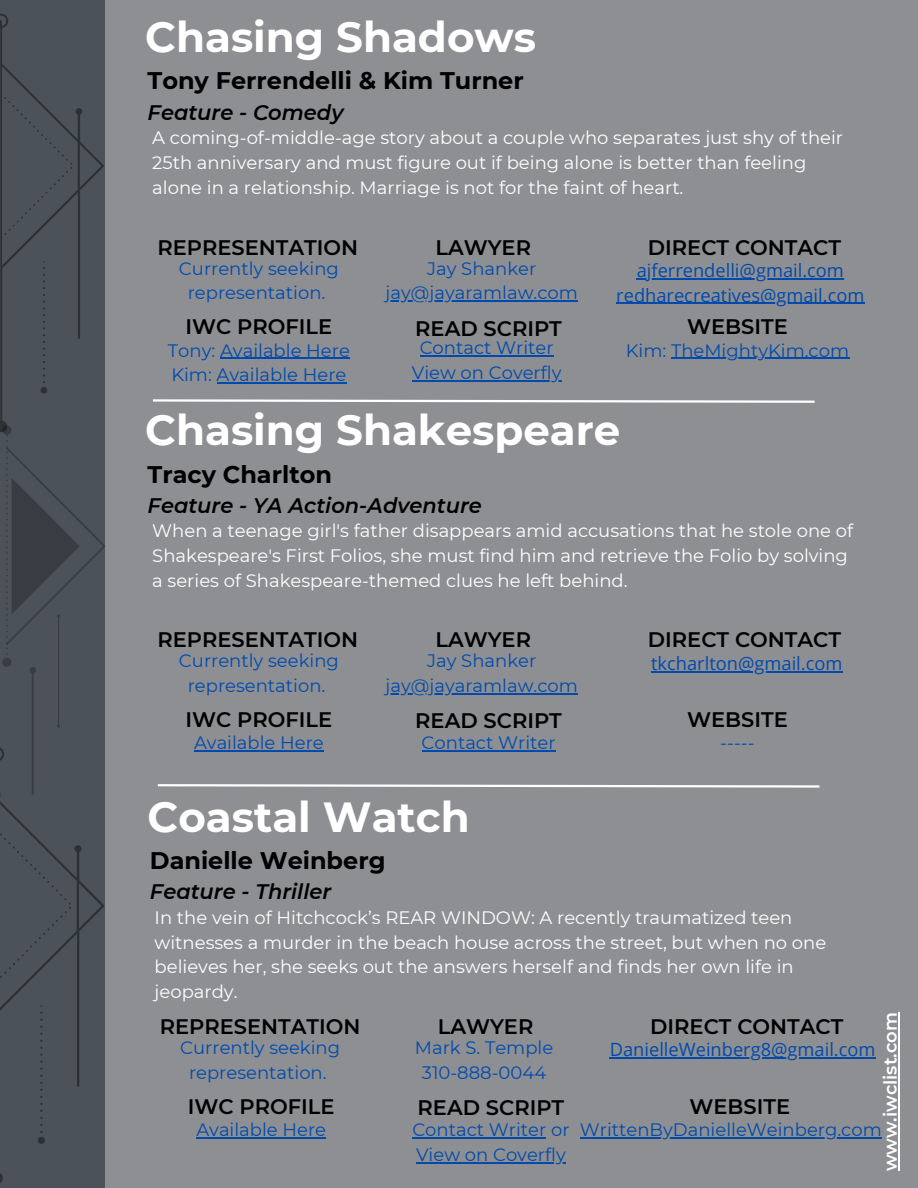
<style>
.page{position:relative;width:918px;height:1188px;background:#8e8f92}
.page>*{position:absolute;margin:0;border:0;box-sizing:border-box;transform-origin:0 0}
.t1{font:700 42px "Montserrat";color:#fff}
.t2{font:700 24px "Montserrat";color:#000}
.t3{font:600 21px "Montserrat";color:#000}
.t4{font:italic 600 21px "Montserrat";color:#000}
.t5{font:18.3px "Open Sans";color:#004aad}
.t6{font:18px/24.8px "Montserrat";color:#fff}
.t7{font:18px "Montserrat";color:#004aad}
.t8{font:600 18px "Montserrat";color:#fff}
</style>
<div class="page">
<svg style="left:153px;top:399px;width:662px;height:4px"></svg>
<svg style="left:157px;top:784px;width:663px;height:4px"></svg>
<div style="left:0;top:802px;width:104px;height:382px;background:#4b525a"></div>
<hr style="left:898px;top:1012px;width:1px;height:159px;background:#fff">
<hr style="left:637px;top:278px;width:207px;height:1px;background:#004aad">
<hr style="left:616px;top:303px;width:249px;height:1px;background:#004aad">
<hr style="left:220px;top:358px;width:130px;height:1px;background:#004aad">
<hr style="left:217px;top:383px;width:129px;height:1px;background:#004aad">
<hr style="left:671px;top:358px;width:178px;height:1px;background:#004aad">
<hr style="left:386px;top:301px;width:192px;height:1px;background:#004aad">
<hr style="left:610px;top:1057px;width:266px;height:2px;background:#004aad">
<hr style="left:196px;top:1137px;width:130px;height:1px;background:#004aad">
<hr style="left:412px;top:1137px;width:134px;height:1px;background:#004aad">
<hr style="left:416px;top:1162px;width:150px;height:1px;background:#004aad">
<hr style="left:580px;top:1137px;width:302px;height:1px;background:#004aad">
<hr style="left:194px;top:751px;width:130px;height:1px;background:#004aad">
<svg style="left:0;top:14px;width:105px;height:788px;background:#484f57"></svg>
<hr style="left:420px;top:356px;width:134px;height:1px;background:#004aad">
<hr style="left:412px;top:380px;width:150px;height:1px;background:#004aad">
<hr style="left:651px;top:671px;width:192px;height:1px;background:#004aad">
<hr style="left:422px;top:751px;width:134px;height:1px;background:#004aad">
<hr style="left:386px;top:693px;width:192px;height:1px;background:#004aad">
<p class="t1" style="left:145px;top:12px;width:392px">Chasing Shadows</p>
<p class="t2" style="left:148px;top:66px;width:378px">Tony Ferrendelli &amp; Kim Turner</p>
<p class="t4" style="left:148px;top:100px;width:197px">Feature - Comedy</p>
<p class="t6" style="left:152px;top:126px;width:692px">A coming-of-middle-age story about a couple who separates just shy of their<br>25th anniversary and must figure out if being alone is better than feeling alone in a relationship. Marriage is not for the faint of heart.</p>
<h1 class="t3" style="left:158px;top:234px;width:202px">REPRESENTATION</h1>
<h2 class="t3" style="left:648px;top:234px;width:195px">DIRECT CONTACT</h2>
<h4 class="t7" style="left:179px;top:257px;width:161px">Currently seeking</h4>
<p class="t7" style="left:188px;top:282px;width:139px">representation.</p>
<h3 class="t3" style="left:435px;top:234px;width:97px">LAWYER</h3>
<h3 class="t7" style="left:427px;top:257px;width:111px">Jay Shanker</h3>
<p class="t7" style="left:386px;top:282px;width:194px">jay@jayaramlaw.com</p>
<p class="t5" style="left:637px;top:257px;width:209px">ajferrendelli@gmail.com</p>
<p class="t5" style="left:616px;top:282px;width:250px">redharecreatives@gmail.com</p>
<h3 class="t3" style="left:186px;top:314px;width:148px">IWC PROFILE</h3>
<p class="t3" style="left:415px;top:315px;width:148px">READ SCRIPT</p>
<p class="t3" style="left:687px;top:314px;width:102px">WEBSITE</p>
<h3 class="t7" style="left:168px;top:339px;width:183px">Tony: Available Here</h3>
<p class="t7" style="left:171px;top:364px;width:177px">Kim: Available Here</p>
<p class="t7" style="left:420px;top:337px;width:135px">Contact Writer</p>
<h3 class="t7" style="left:412px;top:362px;width:151px">View on Coverfly</h3>
<p class="t7" style="left:626px;top:339px;width:225px">Kim: TheMightyKim.com</p>
<p class="t1" style="left:145px;top:404px;width:477px">Chasing Shakespeare</p>
<p class="t2" style="left:148px;top:459px;width:186px">Tracy Charlton</p>
<h3 class="t4" style="left:148px;top:492px;width:336px">Feature - YA Action-Adventure</h3>
<h3 class="t6" style="left:152px;top:518px;width:702px">When a teenage girl's father disappears amid accusations that he stole one of<br>Shakespeare's First Folios, she must find him and retrieve the Folio by solving a series of Shakespeare-themed clues he left behind.</h3>
<p class="t3" style="left:158px;top:627px;width:202px">REPRESENTATION</p>
<h3 class="t3" style="left:648px;top:627px;width:195px">DIRECT CONTACT</h3>
<p class="t7" style="left:179px;top:650px;width:161px">Currently seeking</p>
<p class="t7" style="left:188px;top:675px;width:139px">representation.</p>
<h1 class="t3" style="left:435px;top:627px;width:97px">LAWYER</h1>
<h3 class="t7" style="left:427px;top:650px;width:111px">Jay Shanker</h3>
<p class="t7" style="left:386px;top:675px;width:194px">jay@jayaramlaw.com</p>
<p class="t5" style="left:651px;top:650px;width:193px">tkcharlton@gmail.com</p>
<h2 class="t3" style="left:186px;top:707px;width:148px">IWC PROFILE</h2>
<h4 class="t3" style="left:415px;top:708px;width:148px">READ SCRIPT</h4>
<p class="t3" style="left:687px;top:707px;width:102px">WEBSITE</p>
<h3 class="t7" style="left:194px;top:732px;width:131px">Available Here</h3>
<p class="t7" style="left:720px;top:732px;width:36px">-----</p>
<p class="t7" style="left:422px;top:732px;width:135px">Contact Writer</p>
<p class="t1" style="left:148px;top:791px;width:324px">Coastal Watch</p>
<p class="t2" style="left:150px;top:846px;width:237px">Danielle Weinberg</p>
<p class="t4" style="left:150px;top:879px;width:183px">Feature - Thriller</p>
<h3 class="t6" style="left:155px;top:905px;width:673px">In the vein of Hitchcock’s REAR WINDOW: A recently traumatized teen witnesses a murder in the beach house across the street, but when no one believes her, she seeks out the answers herself and finds her own life in jeopardy.</h3>
<p class="t3" style="left:160px;top:1014px;width:202px">REPRESENTATION</p>
<h1 class="t3" style="left:438px;top:1014px;width:97px">LAWYER</h1>
<p class="t3" style="left:650px;top:1014px;width:195px">DIRECT CONTACT</p>
<h2 class="t5" style="left:610px;top:1037px;width:267px">DanielleWeinberg8@gmail.com</h2>
<h4 class="t3" style="left:188px;top:1094px;width:148px">IWC PROFILE</h4>
<p class="t3" style="left:418px;top:1095px;width:148px">READ SCRIPT</p>
<h3 class="t3" style="left:689px;top:1094px;width:102px">WEBSITE</h3>
<h3 class="t7" style="left:196px;top:1119px;width:131px">Available Here</h3>
<p class="t7" style="left:412px;top:1119px;width:159px">Contact Writer or</p>
<p class="t7" style="left:416px;top:1143px;width:151px">View on Coverfly</p>
<p class="t8" style="left:879px;top:1171px;width:160px;rotate:-90deg">www.iwclist.com</p>
<h3 class="t7" style="left:180px;top:1037px;width:161px">Currently seeking</h3>
<p class="t7" style="left:189px;top:1061px;width:139px">representation.</p>
<h3 class="t7" style="left:415px;top:1037px;width:140px">Mark S. Temple</h3>
<p class="t7" style="left:422px;top:1061px;width:126px">310-888-0044</p>
<h3 class="t7" style="left:580px;top:1119px;width:303px">WrittenByDanielleWeinberg.com</h3>
</div>
